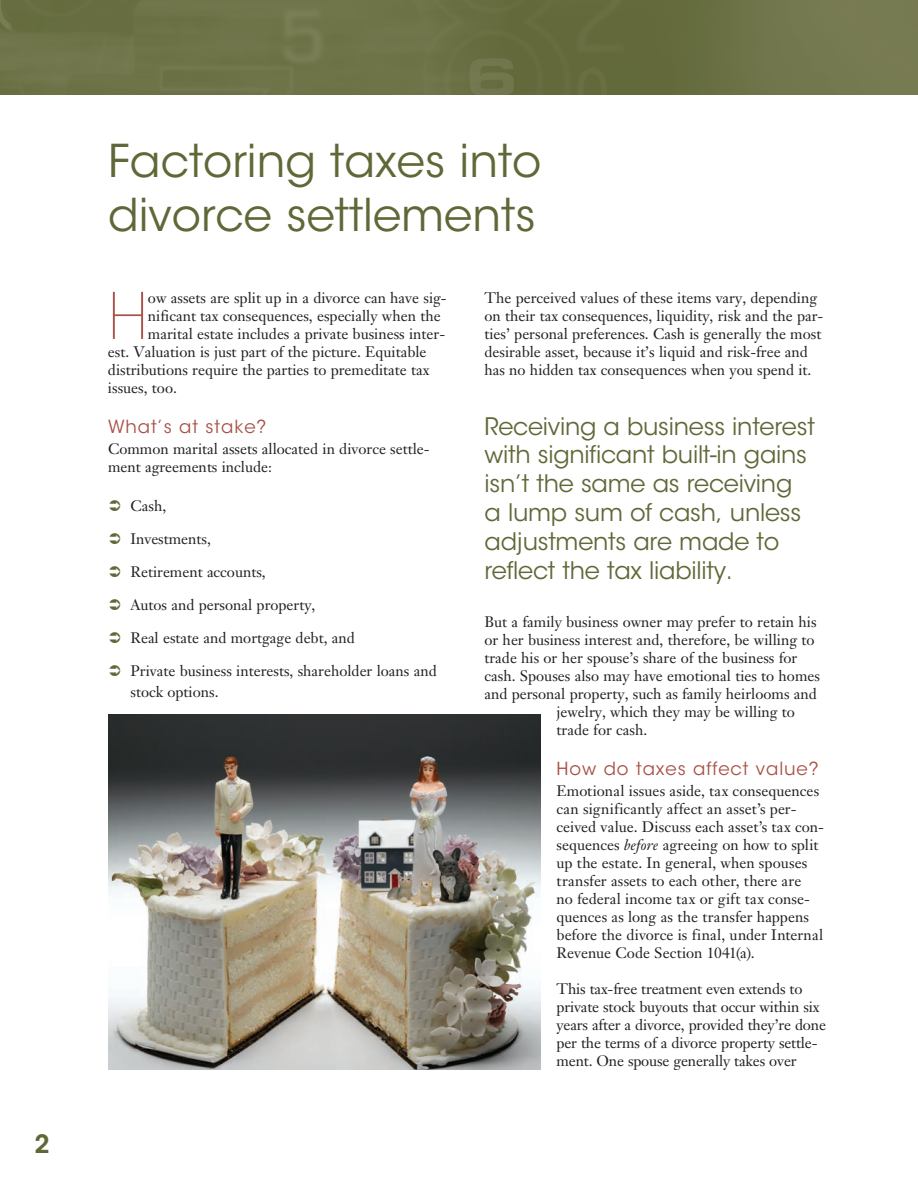
<style>
.page{position:relative;width:918px;height:1188px;background:#fff}
.page>*{position:absolute;margin:0;border:0;box-sizing:border-box;transform-origin:0 0}
.t1{font:200 63.6px "ITC Avant Garde Std";color:#a85247}
.t2{font:45px/54px "ITC Avant Garde Std";color:#616737}
.t3{font:600 25.05px "ITC Avant Garde Std";color:#616737}
.t4{font:24px/28.8px "ITC Avant Garde Std";letter-spacing:-.01em;color:#616737}
.t5{font:18px "ITC Avant Garde Std";letter-spacing:.05em;color:#a85247}
.t6{font:15px/18px "Janson Text LT Std";color:#231f20}
.s1{font-style:italic}
</style>
<div class="page">
<img style="left:0;top:0;width:918px;height:94px">
<img style="left:108px;top:715px;width:432px;height:355px">
<h3 class="t3" style="left:34px;top:1128px;width:17px">2</h3>
<h2 class="t2" style="left:108px;top:135px;width:435px">Factoring taxes into divorce settlements</h2>
<h1 class="t1" style="left:108px;top:279px;width:41px">H</h1>
<p class="t6" style="left:148px;top:289px;width:300px">ow assets are split up in a divorce can have sig-</p>
<p class="t6" style="left:148px;top:307px;width:294px">nificant tax consequences, especially when the</p>
<p class="t6" style="left:148px;top:325px;width:299px">marital estate includes a private business inter-</p>
<p class="t6" style="left:108px;top:343px;width:320px">est. Valuation is just part of the picture. Equitable</p>
<p class="t6" style="left:108px;top:361px;width:323px">distributions require the parties to premeditate tax</p>
<p class="t6" style="left:108px;top:379px;width:70px">issues, too.</p>
<p class="t5" style="left:108px;top:415px;width:160px">What’s at stake?</p>
<p class="t6" style="left:108px;top:439px;width:323px">Common marital assets allocated in divorce settle&shy;ment agreements include:</p>
<p class="t6" style="left:130px;top:496px;width:37px">Cash,</p>
<p class="t6" style="left:130px;top:529px;width:82px">Investments,</p>
<p class="t6" style="left:130px;top:562px;width:137px">Retirement accounts,</p>
<p class="t6" style="left:130px;top:595px;width:187px">Autos and personal property,</p>
<p class="t6" style="left:130px;top:628px;width:226px">Real estate and mortgage debt, and</p>
<p class="t6" style="left:130px;top:660px;width:308px;line-height:21px">Private business interests, shareholder loans and stock options.</p>
<p class="t6" style="left:484px;top:289px;width:340px">The perceived values of these items vary, depending on their tax consequences, liquidity, risk and the par&shy;ties’ personal preferences. Cash is generally the most desirable asset, because it’s liquid and risk-free and has no hidden tax consequences when you spend it.</p>
<h3 class="t4" style="left:484px;top:412px;width:332px">Receiving a business interest with significant built-in gains isn’t the same as receiving<br>a lump sum of cash, unless adjustments are made to reflect the tax liability.</h3>
<p class="t6" style="left:484px;top:613px;width:334px">But a family business owner may prefer to retain his</p>
<p class="t6" style="left:484px;top:631px;width:332px">or her business interest and, therefore, be willing to</p>
<p class="t6" style="left:484px;top:649px;width:314px">trade his or her spouse’s share of the business for</p>
<p class="t6" style="left:484px;top:667px;width:337px">cash. Spouses also may have emotional ties to homes</p>
<p class="t6" style="left:484px;top:685px;width:334px">and personal property, such as family heirlooms and</p>
<p class="t6" style="left:557px;top:703px;width:240px">jewelry, which they may be willing to</p>
<p class="t6" style="left:557px;top:721px;width:92px">trade for cash.</p>
<p class="t5" style="left:557px;top:757px;width:264px">How do taxes affect value?</p>
<p class="t6" style="left:557px;top:781px;width:269px">Emotional issues aside, tax consequences can significantly affect an asset’s per&shy;ceived value. Discuss each asset’s tax con&shy;sequences <span class="s1">before</span> agreeing on how to split up the estate. In general, when spouses transfer assets to each other, there are<br>no federal income tax or gift tax conse&shy;quences as long as the transfer happens before the divorce is final, under Internal Revenue Code Section 1041(a).</p>
<p class="t6" style="left:557px;top:979px;width:271px">This tax-free treatment even extends to private stock buyouts that occur within six years after a divorce, provided they’re done per the terms of a divorce property settle&shy;ment. One spouse generally takes over</p>
</div>
